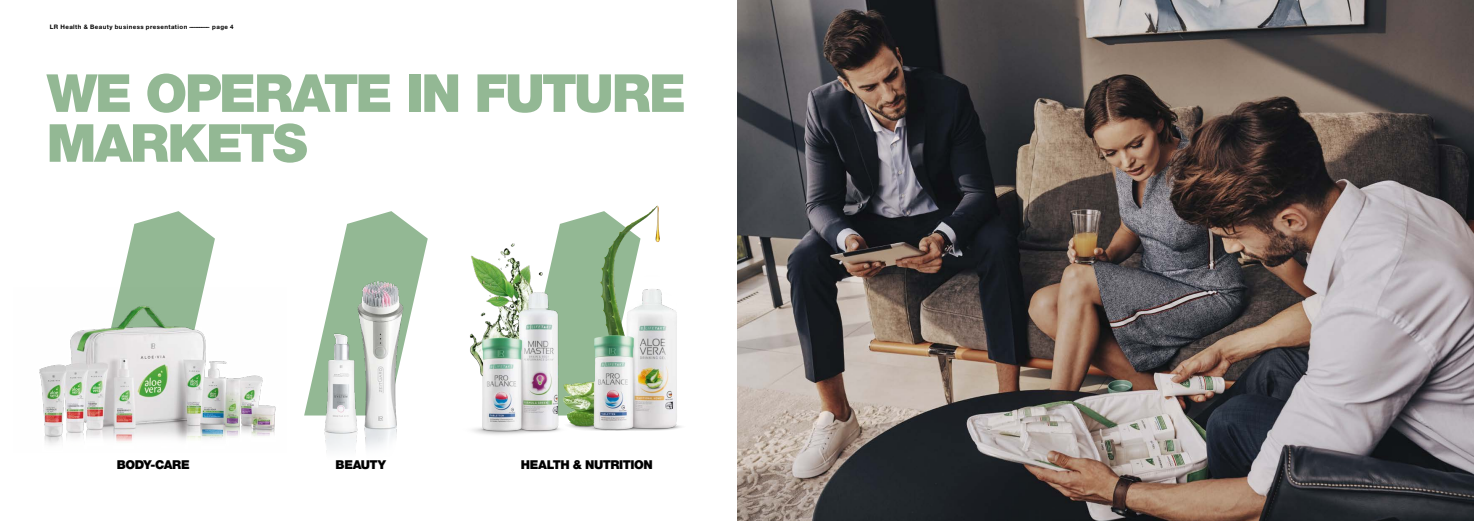
<style>
.page{position:relative;width:1474px;height:521px;background:#fff}
.page>*{position:absolute;margin:0;border:0;box-sizing:border-box;transform-origin:0 0}
.t1{font:900 52.5px/49.9px "Helvetica Neue LT Pro";letter-spacing:-.04em;color:#93b894}
.t2{font:900 12.25px "Helvetica Neue LT Pro";letter-spacing:-.035em;color:#000}
.t3{font:700 6.12px "Helvetica Neue LT Pro";letter-spacing:.065em;color:#000}
</style>
<div class="page">
<img style="left:737px;top:0;width:736px;height:521px">
<svg style="left:558px;top:214px;width:82px;height:201px"></svg>
<svg style="left:120px;top:211px;width:95px;height:77px"></svg>
<svg style="left:304px;top:211px;width:124px;height:204px"></svg>
<img style="left:470px;top:229px;width:128px;height:206px">
<img style="left:594px;top:206px;width:63px;height:164px">
<img style="left:309px;top:270px;width:110px;height:181px">
<img style="left:39px;top:288px;width:237px;height:157px">
<p class="t3" style="left:50px;top:23px;width:185px">LR Health &amp; Beauty business presentation –––––––– page 4</p>
<h1 class="t1" style="left:47px;top:68px;width:641px">WE OPERATE IN FUTURE<br>MARKETS</h1>
<h2 class="t2" style="left:117px;top:457px;width:74px">BODY-CARE</h2>
<h2 class="t2" style="left:336px;top:457px;width:52px">BEAUTY</h2>
<h2 class="t2" style="left:521px;top:457px;width:133px">HEALTH &amp; NUTRITION</h2>
</div>
